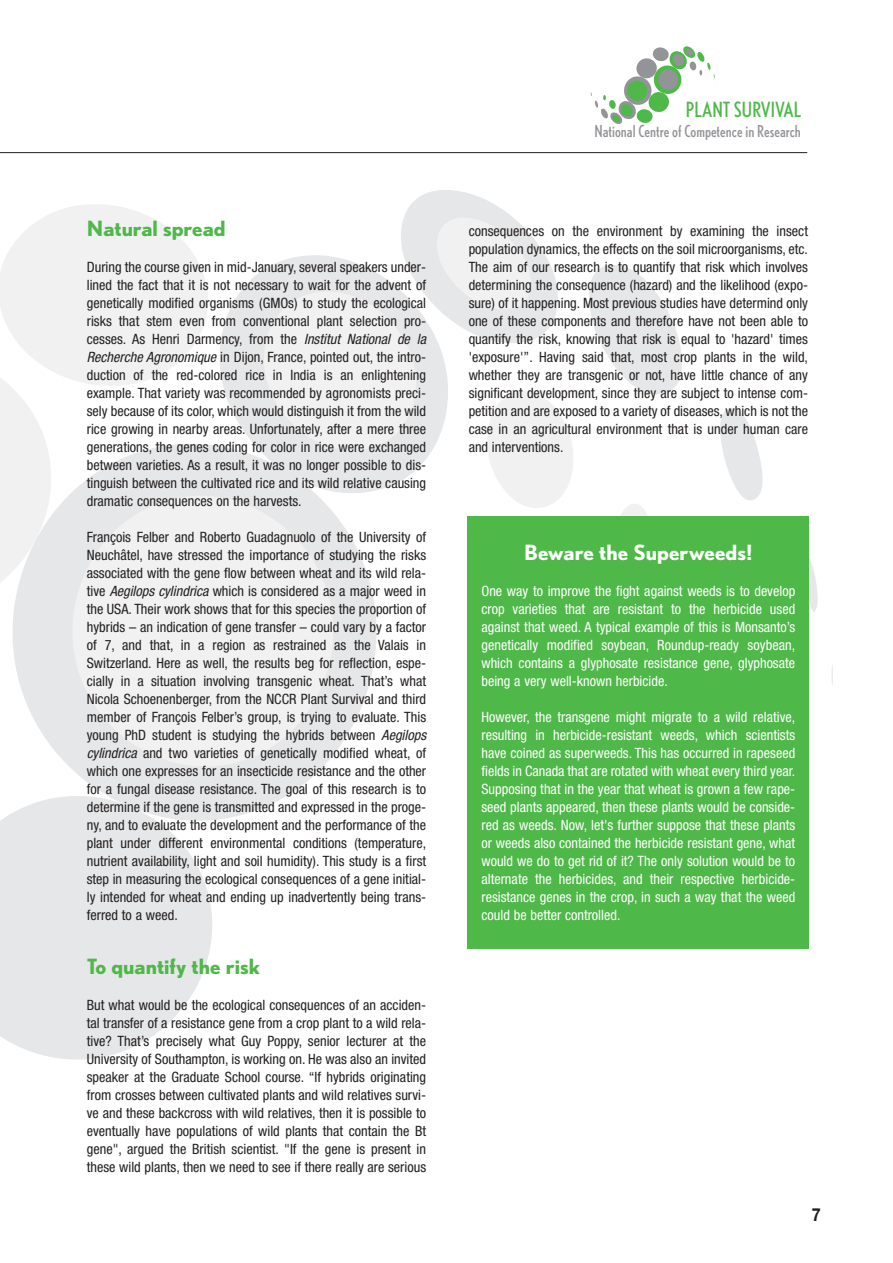
<style>
.page{position:relative;width:893px;height:1263px;background:#fff}
.page>*{position:absolute;margin:0;border:0;box-sizing:border-box;transform-origin:0 0}
.t1{font:700 21px "Nobel";color:#4eb848}
.t2{font:700 21px "Nobel";color:#fff}
.t3{font:condensed 21px "Nobel";color:#4eb848}
.t4{font:700 18px "Helvetica Neue";color:#231f1f;scale:.9 1}
.t5{font:condensed 16.5px "Nobel";color:#939497}
.t6{font:condensed 14.25px/18px "Helvetica Neue";color:#231f1f;text-align:justify}
.t7{font:condensed 14.25px/18px "Helvetica Neue";color:#fff;text-align:justify}
.s1{font-style:italic}
</style>
<div class="page">
<svg style="left:720px;top:408px;width:43px;height:92px"></svg>
<svg style="left:223px;top:276px;width:32px;height:148px;fill:#e6e7e8"></svg>
<svg style="left:808px;top:555px;width:10px;height:61px"></svg>
<svg style="left:831px;top:665px;width:2px;height:20px"></svg>
<svg style="left:255px;top:190px;width:437px;height:327px"></svg>
<svg style="left:223px;top:424px;width:172px;height:394px"></svg>
<svg style="left:223px;top:481px;width:124px;height:302px;fill:#f1f1f2"></svg>
<svg style="left:0;top:781px;width:227px;height:279px;fill:#e6e7e8"></svg>
<svg style="left:0;top:204px;width:223px;height:781px"></svg>
<svg style="left:0;top:152px;width:807px;height:2px"></svg>
<svg style="left:589px;top:46px;width:127px;height:78px"></svg>
<div style="left:467px;top:517px;width:341px;height:432px;background:#4eb848"></div>
<h1 class="t1" style="left:87px;top:221px;width:140px">Natural spread</h1>
<p class="t6" style="left:87px;top:259px;width:341px">During the course given in mid-January, several speakers under&shy;lined the fact that it is not necessary to wait for the advent of genetically modified organisms (GMOs) to study the ecological risks that stem even from conventional plant selection pro&shy;cesses. As Henri Darmency, from the <span class="s1">Institut National de la Recherche Agronomique</span> in Dijon, France, pointed out, the intro&shy;duction of the red-colored rice in India is an enlightening example. That variety was recommended by agronomists preci&shy;sely because of its color, which would distinguish it from the wild rice growing in nearby areas. Unfortunately, after a mere three generations, the genes coding for color in rice were exchanged between varieties. As a result, it was no longer possible to dis&shy;tinguish between the cultivated rice and its wild relative causing dramatic consequences on the harvests.</p>
<p class="t6" style="left:87px;top:529px;width:341px">François Felber and Roberto Guadagnuolo of the University of Neuchâtel, have stressed the importance of studying the risks associated with the gene flow between wheat and its wild rela&shy;tive <span class="s1">Aegilops cylindrica</span> which is considered as a major weed in the USA. Their work shows that for this species the proportion of hybrids – an indication of gene transfer – could vary by a factor of 7, and that, in a region as restrained as the Valais in Switzerland. Here as well, the results beg for reflection, espe&shy;cially in a situation involving transgenic wheat. That’s what Nicola Schoenenberger, from the NCCR Plant Survival and third member of François Felber’s group, is trying to evaluate. This young PhD student is studying the hybrids between <span class="s1">Aegilops cylindrica</span> and two varieties of genetically modified wheat, of which one expresses for an insecticide resistance and the other for a fungal disease resistance. The goal of this research is to determine if the gene is transmitted and expressed in the proge&shy;ny, and to evaluate the development and the performance of the plant under different environmental conditions (temperature, nutrient availability, light and soil humidity). This study is a first step in measuring the ecological consequences of a gene initial&shy;ly intended for wheat and ending up inadvertently being trans&shy;ferred to a weed.</p>
<h1 class="t1" style="left:87px;top:959px;width:175px">To quantify the risk</h1>
<p class="t6" style="left:87px;top:997px;width:341px">But what would be the ecological consequences of an acciden&shy;tal transfer of a resistance gene from a crop plant to a wild rela&shy;tive? That’s precisely what Guy Poppy, senior lecturer at the University of Southampton, is working on. He was also an invited speaker at the Graduate School course. “If hybrids originating from crosses between cultivated plants and wild relatives survi&shy;ve and these backcross with wild relatives, then it is possible to eventually have populations of wild plants that contain the Bt gene", argued the British scientist. "If the gene is present in these wild plants, then we need to see if there really are serious</p>
<h1 class="t3" style="left:686px;top:103px;width:117px">PLANT SURVIVAL</h1>
<p class="t5" style="left:594px;top:126px;width:208px">National Centre of Competence in Research</p>
<p class="t6" style="left:468px;top:223px;width:341px">consequences on the environment by examining the insect population dynamics, the effects on the soil microorganisms, etc.<br>The aim of our research is to quantify that risk which involves determining the consequence (hazard) and the likelihood (expo&shy;sure) of it happening. Most previous studies have determind only one of these components and therefore have not been able to quantify the risk, knowing that risk is equal to 'hazard' times 'exposure'”. Having said that, most crop plants in the wild, whether they are transgenic or not, have little chance of any significant development, since they are subject to intense com&shy;petition and are exposed to a variety of diseases, which is not the case in an agricultural environment that is under human care and interventions.</p>
<h1 class="t2" style="left:524px;top:545px;width:230px">Beware the Superweeds!</h1>
<p class="t7" style="left:481px;top:583px;width:315px">One way to improve the fight against weeds is to develop crop varieties that are resistant to the herbicide used against that weed. A typical example of this is Monsanto’s genetically modified soybean, Roundup-ready soybean, which contains a glyphosate resistance gene, glyphosate being a very well-known herbicide.</p>
<p class="t7" style="left:481px;top:709px;width:315px">However, the transgene might migrate to a wild relative, resulting in herbicide-resistant weeds, which scientists have coined as superweeds. This has occurred in rapeseed fields in Canada that are rotated with wheat every third year.<br>Supposing that in the year that wheat is grown a few rape&shy;seed plants appeared, then these plants would be conside&shy;red as weeds. Now, let's further suppose that these plants or weeds also contained the herbicide resistant gene, what would we do to get rid of it? The only solution would be to alternate the herbicides, and their respective herbicide&shy;resistance genes in the crop, in such a way that the weed could be better controlled.</p>
<p class="t4" style="left:811px;top:1208px;width:12px">7</p>
</div>
